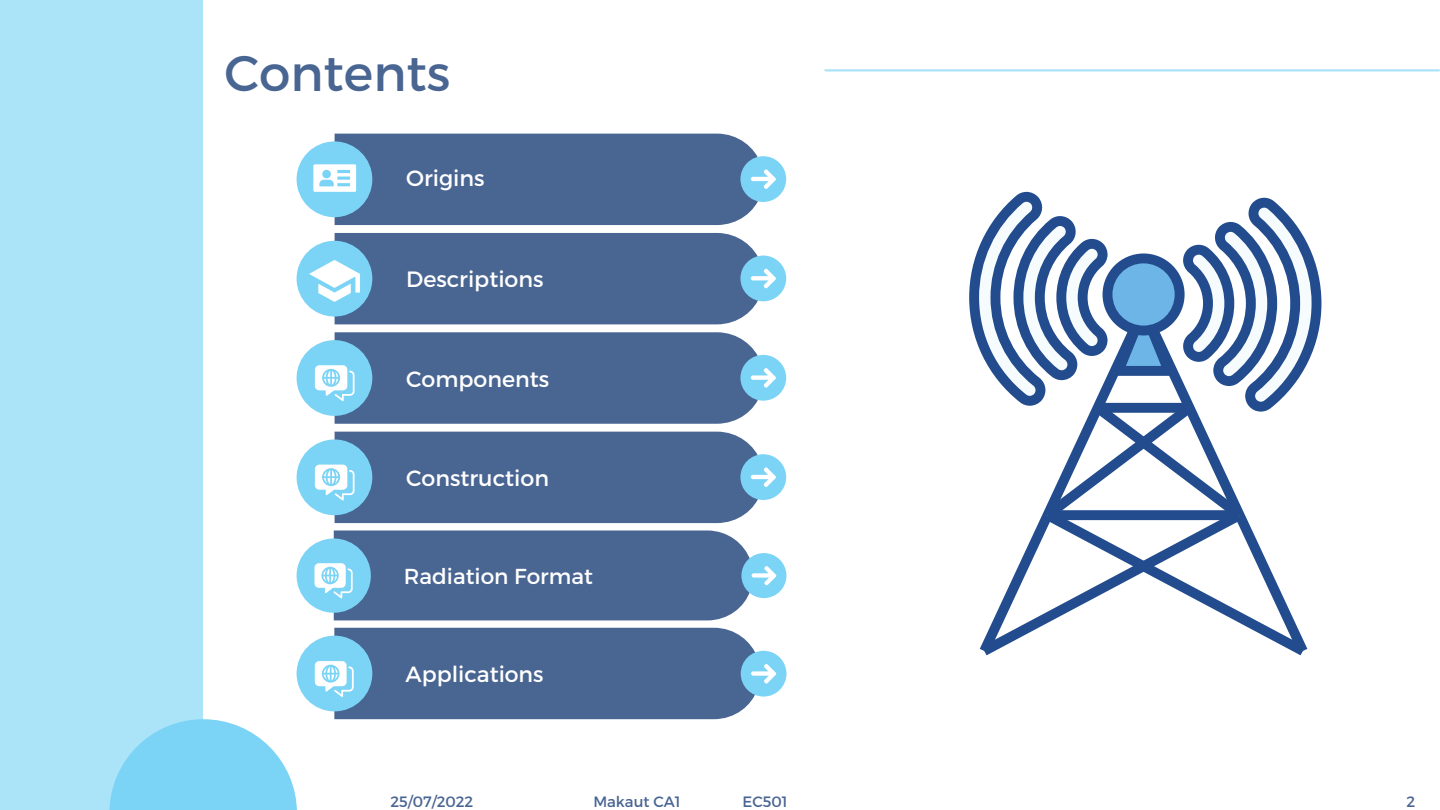
<style>
.page{position:relative;width:1440px;height:810px;background:#fff}
.page>*{position:absolute;margin:0;border:0;box-sizing:border-box;transform-origin:0 0}
.t1{font:50px "Montserrat";color:#496592}
.t2{font:22.1px "Montserrat";color:#fff}
.t3{font:22px "Montserrat";color:#fff}
.t4{font:21.7px "Montserrat";color:#fff}
.t5{font:15px "Montserrat";color:#496592}
</style>
<div class="page">
<div style="left:0;top:0;width:202px;height:810px;background:#abe3f9"></div>
<hr style="left:825px;top:69px;width:614px;height:3px;background:#abe3f9">
<svg style="left:109px;top:719px;width:188px;height:91px"></svg>
<div style="left:297px;top:141px;width:75px;height:76px;background:#7bd4f6;border-radius:50%"></div>
<div style="left:297px;top:241px;width:75px;height:76px;background:#7bd4f6;border-radius:50%"></div>
<div style="left:297px;top:340px;width:75px;height:76px;background:#7bd4f6;border-radius:50%"></div>
<div style="left:740px;top:156px;width:46px;height:46px;background:#7bd4f6;border-radius:50%"></div>
<div style="left:740px;top:256px;width:46px;height:45px;background:#7bd4f6;border-radius:50%"></div>
<div style="left:740px;top:355px;width:46px;height:46px;background:#7bd4f6;border-radius:50%"></div>
<svg style="left:309px;top:233px;width:467px;height:91px;background:#5b7ba3"></svg>
<svg style="left:313px;top:134px;width:463px;height:91px;background:#5a7aa3"></svg>
<svg style="left:315px;top:332px;width:461px;height:92px;background:#597aa3"></svg>
<div style="left:297px;top:439px;width:75px;height:76px;background:#7bd4f6;border-radius:50%"></div>
<div style="left:740px;top:454px;width:46px;height:46px;background:#7bd4f6;border-radius:50%"></div>
<svg style="left:315px;top:432px;width:461px;height:91px;background:#5979a2"></svg>
<div style="left:297px;top:539px;width:74px;height:74px;background:#7bd4f6;border-radius:50%"></div>
<div style="left:741px;top:553px;width:45px;height:45px;background:#7bd4f6;border-radius:50%"></div>
<svg style="left:315px;top:530px;width:461px;height:90px;background:#5c7ba4"></svg>
<div style="left:297px;top:636px;width:75px;height:75px;background:#7bd4f6;border-radius:50%"></div>
<div style="left:741px;top:651px;width:45px;height:46px;background:#7bd4f6;border-radius:50%"></div>
<svg style="left:315px;top:628px;width:461px;height:91px;background:#597aa3"></svg>
<svg style="left:969px;top:192px;width:352px;height:463px"></svg>
<h1 class="t1" style="left:224px;top:41px;width:227px">Contents</h1>
<p class="t2" style="left:406px;top:164px;width:80px">Origins</p>
<p class="t2" style="left:406px;top:265px;width:139px">Descriptions</p>
<p class="t2" style="left:406px;top:365px;width:145px">Components</p>
<p class="t2" style="left:406px;top:464px;width:144px">Construction</p>
<p class="t4" style="left:404px;top:562px;width:191px">Radiation Format</p>
<p class="t3" style="left:406px;top:660px;width:140px">Applications</p>
<p class="t5" style="left:390px;top:792px;width:85px">25/07/2022</p>
<p class="t5" style="left:593px;top:792px;width:89px">Makaut CA1</p>
<p class="t5" style="left:743px;top:792px;width:47px">EC501</p>
<p class="t5" style="left:1406px;top:792px;width:10px">2</p>
</div>
